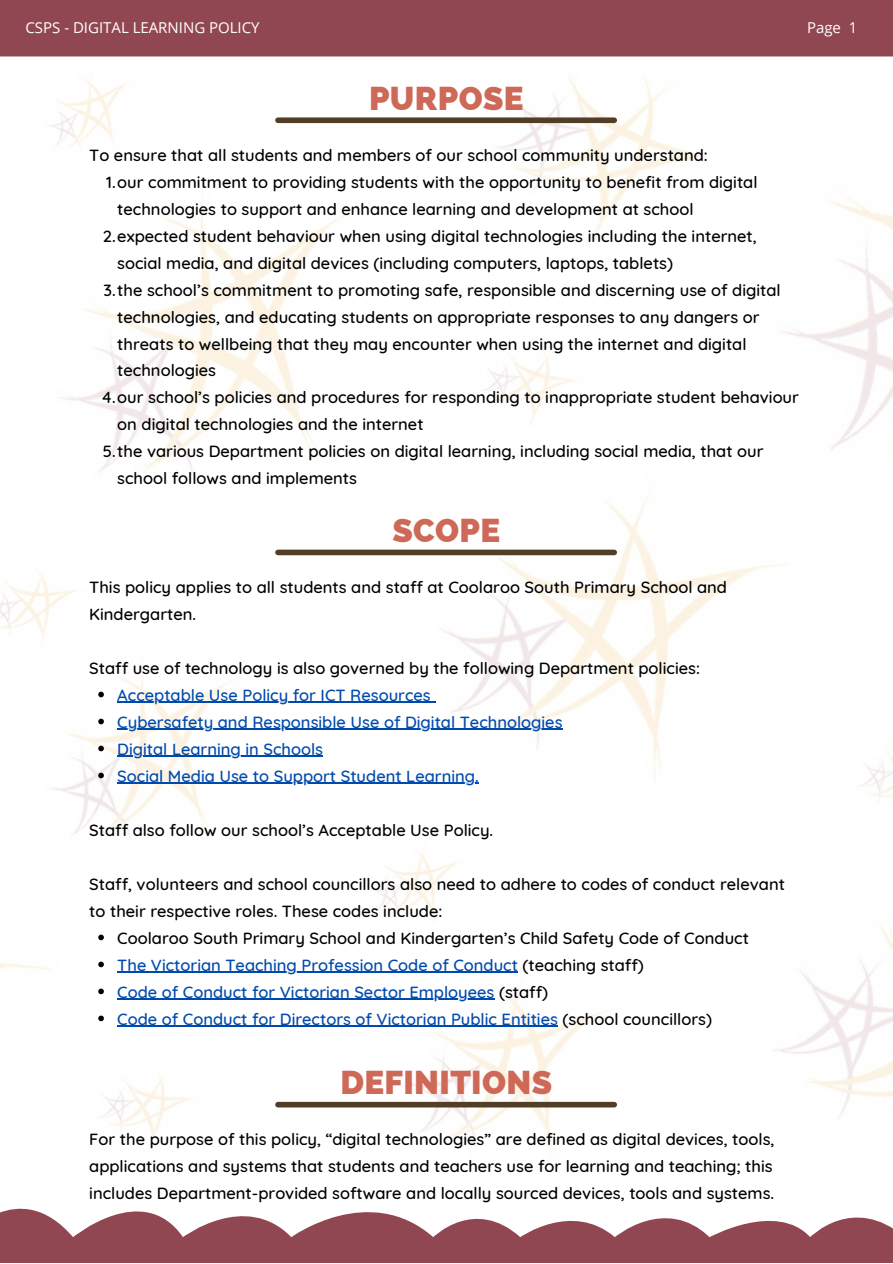
<style>
.page{position:relative;width:893px;height:1264px;background:#fff}
.page>*{position:absolute;margin:0;border:0;box-sizing:border-box;transform-origin:0 0}
.t1{font:800 33px "Raleway";letter-spacing:.01em;color:#ce6857}
.t2{font:500 16.5px/27px "Quicksand";color:#000}
.t3{font:500 16.5px "Quicksand";color:#004aad}
.t4{font:15px "Open Sans";color:#fff}
.s1{color:#000}
</style>
<div class="page">
<img style="left:0;top:56px;width:892px;height:1089px">
<svg style="left:0;top:1208px;width:892px;height:54px;fill:#914751"></svg>
<div style="left:0;top:0;width:892px;height:56px;background:#914751"></div>
<div style="left:278px;top:117px;width:336px;height:6px;background:#523e27"></div>
<div style="left:278px;top:549px;width:336px;height:6px;background:#523e27"></div>
<svg style="left:98px;top:691px;width:6px;height:6px"></svg>
<hr style="left:117px;top:701px;width:314px;height:2px;background:#004aad">
<svg style="left:98px;top:718px;width:6px;height:6px"></svg>
<hr style="left:117px;top:728px;width:445px;height:2px;background:#004aad">
<svg style="left:98px;top:745px;width:6px;height:6px"></svg>
<hr style="left:117px;top:755px;width:206px;height:2px;background:#004aad">
<svg style="left:98px;top:772px;width:6px;height:6px"></svg>
<hr style="left:117px;top:782px;width:358px;height:2px;background:#004aad">
<svg style="left:98px;top:934px;width:6px;height:6px"></svg>
<svg style="left:98px;top:961px;width:6px;height:6px"></svg>
<hr style="left:117px;top:971px;width:401px;height:1px;background:#004aad">
<svg style="left:98px;top:988px;width:6px;height:6px"></svg>
<hr style="left:117px;top:998px;width:377px;height:1px;background:#004aad">
<svg style="left:98px;top:1015px;width:6px;height:6px"></svg>
<hr style="left:117px;top:1025px;width:441px;height:1px;background:#004aad">
<div style="left:278px;top:1101px;width:336px;height:6px;background:#523e27"></div>
<p class="t4" style="left:25px;top:16px;width:236px">CSPS - DIGITAL LEARNING POLICY</p>
<p class="t4" style="left:807px;top:16px;width:52px">Page 1</p>
<p class="t1" style="left:369px;top:79px;width:156px">PURPOSE</p>
<p class="t2" style="left:89px;top:141px;width:620px">To ensure that all students and members of our school community understand:</p>
<p class="t2" style="left:117px;top:168px;width:641px;text-indent:-11px">1.our commitment to providing students with the opportunity to benefit from digital technologies to support and enhance learning and development at school</p>
<p class="t2" style="left:117px;top:222px;width:641px;text-indent:-14px">2.expected student behaviour when using digital technologies including the internet, social media, and digital devices (including computers, laptops, tablets)</p>
<p class="t2" style="left:117px;top:276px;width:665px;text-indent:-14px">3.the school’s commitment to promoting safe, responsible and discerning use of digital technologies, and educating students on appropriate responses to any dangers or threats to wellbeing that they may encounter when using the internet and digital technologies</p>
<p class="t2" style="left:117px;top:384px;width:683px;text-indent:-16px">4.our school’s policies and procedures for responding to inappropriate student behaviour on digital technologies and the internet</p>
<p class="t2" style="left:117px;top:438px;width:647px;text-indent:-15px">5.the various Department policies on digital learning, including social media, that our school follows and implements</p>
<p class="t1" style="left:392px;top:511px;width:109px">SCOPE</p>
<p class="t2" style="left:89px;top:573px;width:639px">This policy applies to all students and staff at Coolaroo South Primary School and<br>Kindergarten.</p>
<p class="t2" style="left:89px;top:654px;width:612px">Staff use of technology is also governed by the following Department policies:</p>
<p class="t3" style="left:117px;top:684px;width:315px">Acceptable Use Policy for ICT Resources</p>
<p class="t3" style="left:117px;top:711px;width:446px">Cybersafety and Responsible Use of Digital Technologies</p>
<p class="t3" style="left:117px;top:738px;width:207px">Digital Learning in Schools</p>
<p class="t3" style="left:117px;top:765px;width:363px">Social Media Use to Support Student Learning.</p>
<p class="t2" style="left:89px;top:816px;width:405px">Staff also follow our school’s Acceptable Use Policy.</p>
<p class="t2" style="left:89px;top:870px;width:697px">Staff, volunteers and school councillors also need to adhere to codes of conduct relevant to their respective roles. These codes include:</p>
<p class="t2" style="left:117px;top:923px;width:633px">Coolaroo South Primary School and Kindergarten’s Child Safety Code of Conduct</p>
<p class="t3" style="left:117px;top:954px;width:528px">The Victorian Teaching Profession Code of Conduct <span class="s1">(teaching staff)</span></p>
<p class="t3" style="left:117px;top:981px;width:432px">Code of Conduct for Victorian Sector Employees <span class="s1">(staff)</span></p>
<p class="t3" style="left:117px;top:1008px;width:596px">Code of Conduct for Directors of Victorian Public Entities <span class="s1">(school councillors)</span></p>
<p class="t1" style="left:340px;top:1063px;width:213px">DEFINITIONS</p>
<p class="t2" style="left:89px;top:1125px;width:686px;text-align:justify">For the purpose of this policy, “digital technologies” are defined as digital devices, tools, applications and systems that students and teachers use for learning and teaching; this includes Department-provided software and locally sourced devices, tools and systems.</p>
</div>
